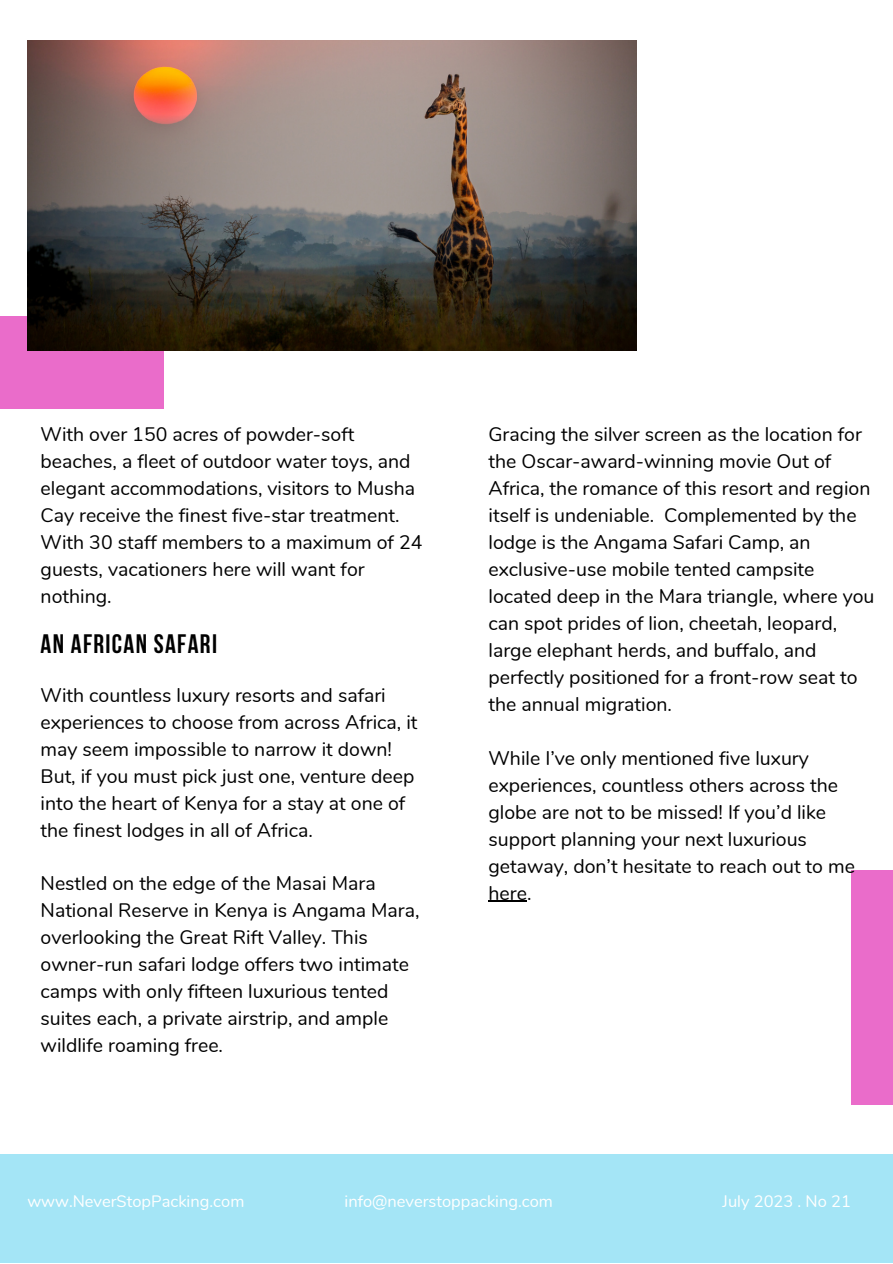
<style>
.page{position:relative;width:893px;height:1264px;background:#fff}
.page>*{position:absolute;margin:0;border:0;box-sizing:border-box;transform-origin:0 0}
.t1{font:700 26.55px "Bebas Neue";letter-spacing:.05em;color:#000}
.t2{font:500 23.1px "Montserrat";color:#fff}
.t3{font:19.5px/27px "Nunito";color:#000}
.t4{font:16.5px "Nunito";color:#fff}
</style>
<div class="page">
<div style="left:0;top:317px;width:164px;height:92px;background:#ea6cca"></div>
<img style="left:27px;top:40px;width:610px;height:311px">
<div style="left:851px;top:870px;width:41px;height:234px;background:#ea6cca"></div>
<div style="left:0;top:1154px;width:892px;height:108px;background:#a4e5f6"></div>
<hr style="left:488px;top:900px;width:39px;height:2px;background:#000">
<p class="t3" style="left:41px;top:421px;width:383px">With over 150 acres of powder-soft beaches, a fleet of outdoor water toys, and elegant accommodations, visitors to Musha Cay receive the finest five-star treatment.<br>With 30 staff members to a maximum of 24 guests, vacationers here will want for nothing.</p>
<p class="t3" style="left:488px;top:421px;width:387px">Gracing the silver screen as the location for the Oscar-award-winning movie Out of Africa, the romance of this resort and region itself is undeniable. Complemented by the lodge is the Angama Safari Camp, an exclusive-use mobile tented campsite located deep in the Mara triangle, where you can spot prides of lion, cheetah, leopard, large elephant herds, and buffalo, and perfectly positioned for a front-row seat to the annual migration.</p>
<p class="t3" style="left:488px;top:745px;width:368px">While I’ve only mentioned five luxury experiences, countless others across the globe are not to be missed! If you’d like support planning your next luxurious getaway, don’t hesitate to reach out to me here.</p>
<p class="t1" style="left:41px;top:633px;width:178px">AN AFRICAN SAFARI</p>
<p class="t3" style="left:41px;top:681px;width:378px">With countless luxury resorts and safari experiences to choose from across Africa, it may seem impossible to narrow it down!<br>But, if you must pick just one, venture deep into the heart of Kenya for a stay at one of the finest lodges in all of Africa.</p>
<p class="t3" style="left:41px;top:870px;width:380px">Nestled on the edge of the Masai Mara National Reserve in Kenya is Angama Mara, overlooking the Great Rift Valley. This owner-run safari lodge offers two intimate camps with only fifteen luxurious tented suites each, a private airstrip, and ample wildlife roaming free.</p>
<p class="t4" style="left:27px;top:1190px;width:218px">www.NeverStopPacking.com</p>
<p class="t4" style="left:344px;top:1190px;width:210px">info@neverstoppacking.com</p>
<p class="t4" style="left:722px;top:1190px;width:130px">July 2023 . No 21</p>
<p class="t2" style="left:127px;top:1192px;width:294px">www.reallygreatsite.com</p>
</div>
